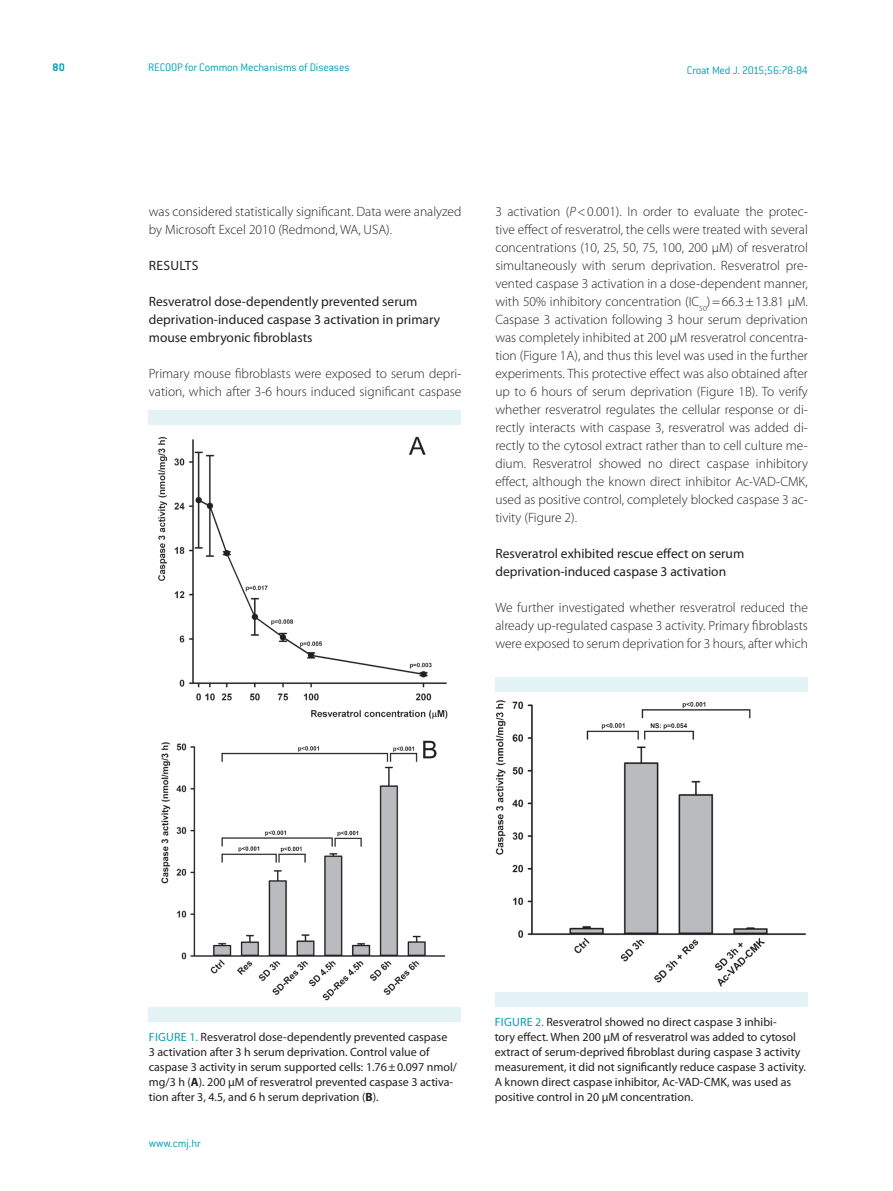
<style>
.page{position:relative;width:893px;height:1191px;background:#fff}
.page>*{position:absolute;margin:0;border:0;box-sizing:border-box;transform-origin:0 0}
.t1{font:300 13.5px/18px "Myriad Pro";color:#231f20}
.t2{font:13.5px/18px "Myriad Pro";color:#231f20}
.t3{font:12px/15px "Myriad Pro";color:#231f20}
.t4{font:300 12px "ITC Conduit LTCE";letter-spacing:-.015em;color:#009fb4}
.t5{font:700 12px "ITC Conduit LTCE";color:#009fb4}
.s1{font-style:italic}
.s2{color:#009fb4}
.s3{font-weight:700}
</style>
<div class="page">
<img style="left:158px;top:436px;width:290px;height:565px">
<div style="left:149px;top:410px;width:312px;height:15px;background:#e2f2f5"></div>
<div style="left:149px;top:1007px;width:312px;height:14px;background:#e2f2f5"></div>
<img style="left:495px;top:700px;width:311px;height:287px">
<div style="left:495px;top:677px;width:312px;height:15px;background:#e2f2f5"></div>
<div style="left:495px;top:992px;width:312px;height:15px;background:#e2f2f5"></div>
<p class="t5" style="left:52px;top:60px;width:14px">80</p>
<p class="t4" style="left:148px;top:61px;width:203px">RECOOP for Common Mechanisms of Diseases</p>
<p class="t4" style="left:687px;top:63px;width:123px">Croat Med J. 2015;56:78-84</p>
<p class="t1" style="left:149px;top:202px;width:314px">was considered statistically significant. Data were analyzed by Microsoft Excel 2010 (Redmond, WA, USA).</p>
<p class="t2" style="left:149px;top:256px;width:44px">Resu lts</p>
<p class="t2" style="left:149px;top:292px;width:293px">Resveratrol dose-dependently prevented serum deprivation-induced caspase 3 activation in primary mouse embryonic fibroblasts</p>
<p class="t1" style="left:149px;top:364px;width:314px">Primary mouse fibroblasts were exposed to serum depri&shy;vation, which after 3-6 hours induced significant caspase</p>
<p class="t1" style="left:495px;top:202px;width:314px;text-align:justify">3 activation (<span class="s1">P</span>&lt;0.001). In order to evaluate the protec&shy;tive effect of resveratrol, the cells were treated with several concentrations (10, 25, 50, 75, 100, 200 µM) of resveratrol simultaneously with serum deprivation. Resveratrol pre&shy;vented caspase 3 activation in a dose-dependent manner, with 50% inhibitory concentration (IC<sub>50</sub>)=66.3±13.81 µM.<br>Caspase 3 activation following 3 hour serum deprivation was completely inhibited at 200 µM resveratrol concentra&shy;tion (Figure 1A), and thus this level was used in the further experiments. This protective effect was also obtained after up to 6 hours of serum deprivation (Figure 1B). To verify whether resveratrol regulates the cellular response or di&shy;rectly interacts with caspase 3, resveratrol was added di&shy;rectly to the cytosol extract rather than to cell culture me&shy;dium. Resveratrol showed no direct caspase inhibitory effect, although the known direct inhibitor Ac-VAD-CMK, used as positive control, completely blocked caspase 3 ac&shy;tivity (Figure 2).</p>
<p class="t2" style="left:495px;top:544px;width:250px">Resveratrol exhibited rescue effect on serum deprivation-induced caspase 3 activation</p>
<p class="t1" style="left:495px;top:598px;width:314px;text-align:justify">We further investigated whether resveratrol reduced the already up-regulated caspase 3 activity. Primary fibroblasts were exposed to serum deprivation for 3 hours, after which</p>
<p class="t3" style="left:149px;top:1029px;width:310px"><span class="s2">Fi gu re 1.</span> Resveratrol dose-dependently prevented caspase<br>3 activation after 3 h serum deprivation. Control value of caspase 3 activity in serum supported cells: 1.76±0.097 nmol/ mg/3 h (<span class="s3">A</span>). 200 µM of resveratrol prevented caspase 3 activa&shy;tion after 3, 4.5, and 6 h serum deprivation (<span class="s3">B</span>).</p>
<p class="t4" style="left:149px;top:1136px;width:54px">www.cmj.hr</p>
<p class="t3" style="left:495px;top:1013px;width:313px"><span class="s2">Fi gu re 2.</span> Resveratrol showed no direct caspase 3 inhibi-<br>tory effect. When 200 µM of resveratrol was added to cytosol extract of serum-deprived fibroblast during caspase 3 activity measurement, it did not significantly reduce caspase 3 activity.<br>A known direct caspase inhibitor, Ac-VAD-CMK, was used as positive control in 20 µM concentration.</p>
</div>
